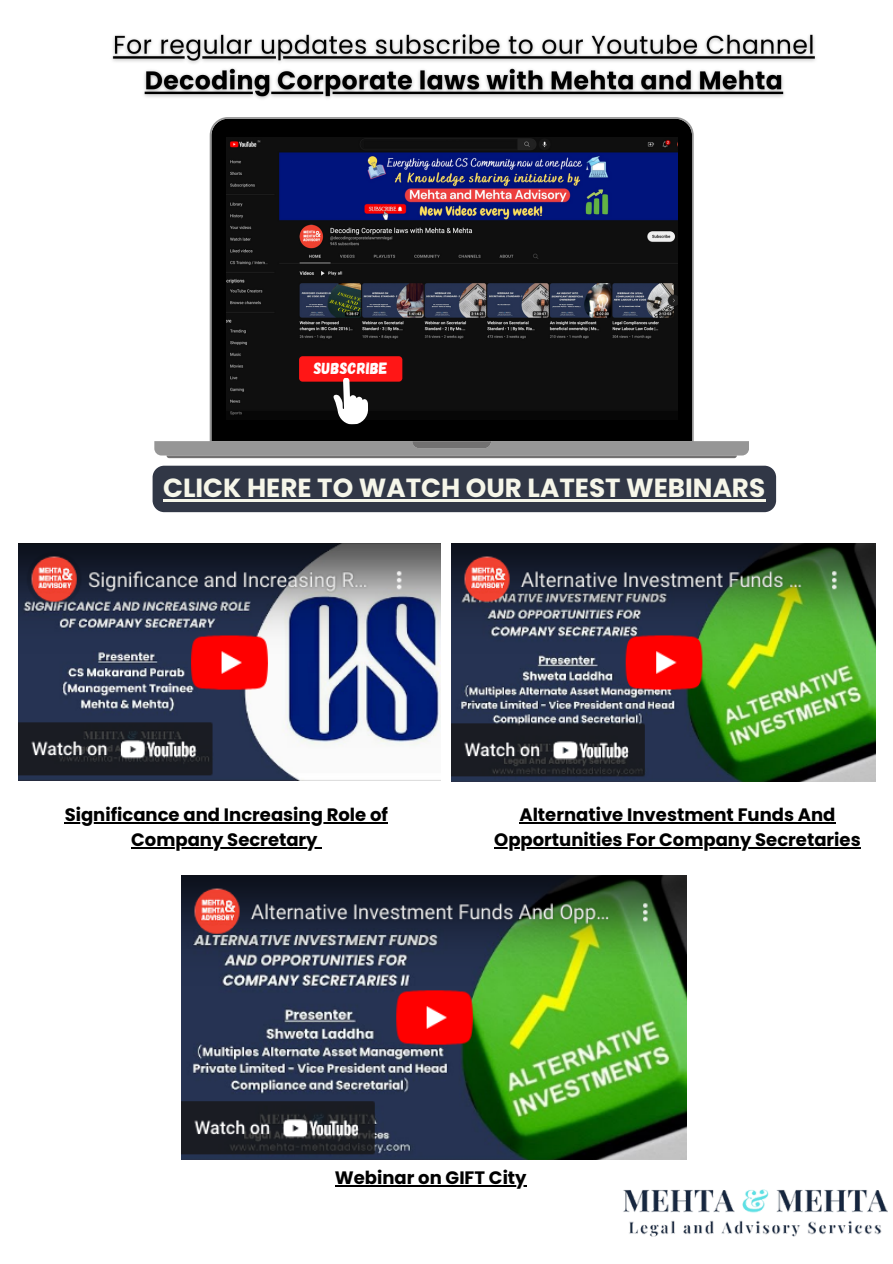
<style>
.page{position:relative;width:893px;height:1264px;background:#fff}
.page>*{position:absolute;margin:0;border:0;box-sizing:border-box;transform-origin:0 0}
.t1{font:700 26.25px "Poppins";color:#f6f6e9}
.t2{font:700 18px/24.8px "Poppins";color:#000;text-align:center}
.t3{font:16.35px "Gagalin";letter-spacing:.02em;color:#fff}
</style>
<div class="page">
<svg style="left:154px;top:117px;width:595px;height:338px"></svg>
<svg style="left:412px;top:441px;width:79px;height:7px"></svg>
<svg style="left:166px;top:455px;width:570px;height:3px;background:#818080"></svg>
<img style="left:226px;top:138px;width:451px;height:281px">
<div style="left:299px;top:356px;width:103px;height:25px;background:#ff1616;border-radius:4px"></div>
<svg style="left:332px;top:378px;width:36px;height:47px"></svg>
<img style="left:112px;top:34px;width:704px;height:65px">
<div style="left:152px;top:465px;width:624px;height:47px;background:#313746;border-radius:12px"></div>
<hr style="left:163px;top:499px;width:602px;height:2px;background:#f6f6e9">
<img style="left:617px;top:1134px;width:271px;height:103px">
<hr style="left:335px;top:1185px;width:191px;height:1px;background:#000">
<hr style="left:65px;top:822px;width:323px;height:1px;background:#000">
<hr style="left:131px;top:847px;width:187px;height:1px;background:#000">
<hr style="left:519px;top:822px;width:316px;height:1px;background:#000">
<hr style="left:494px;top:847px;width:366px;height:1px;background:#000">
<img style="left:19px;top:543px;width:421px;height:237px">
<img style="left:451px;top:543px;width:424px;height:238px">
<img style="left:181px;top:875px;width:505px;height:284px">
<p class="t3" style="left:314px;top:358px;width:75px">SUBSCRIBE</p>
<p class="t1" style="left:163px;top:469px;width:603px">CLICK HERE TO WATCH OUR LATEST WEBINARS</p>
<p class="t2" style="left:65px;top:802px;width:325px">Significance and Increasing Role of<br>Company Secretary</p>
<p class="t2" style="left:494px;top:802px;width:368px">Alternative Investment Funds And<br>Opportunities For Company Secretaries</p>
<p class="t2" style="left:335px;top:1165px;width:193px">Webinar on GIFT City</p>
</div>
